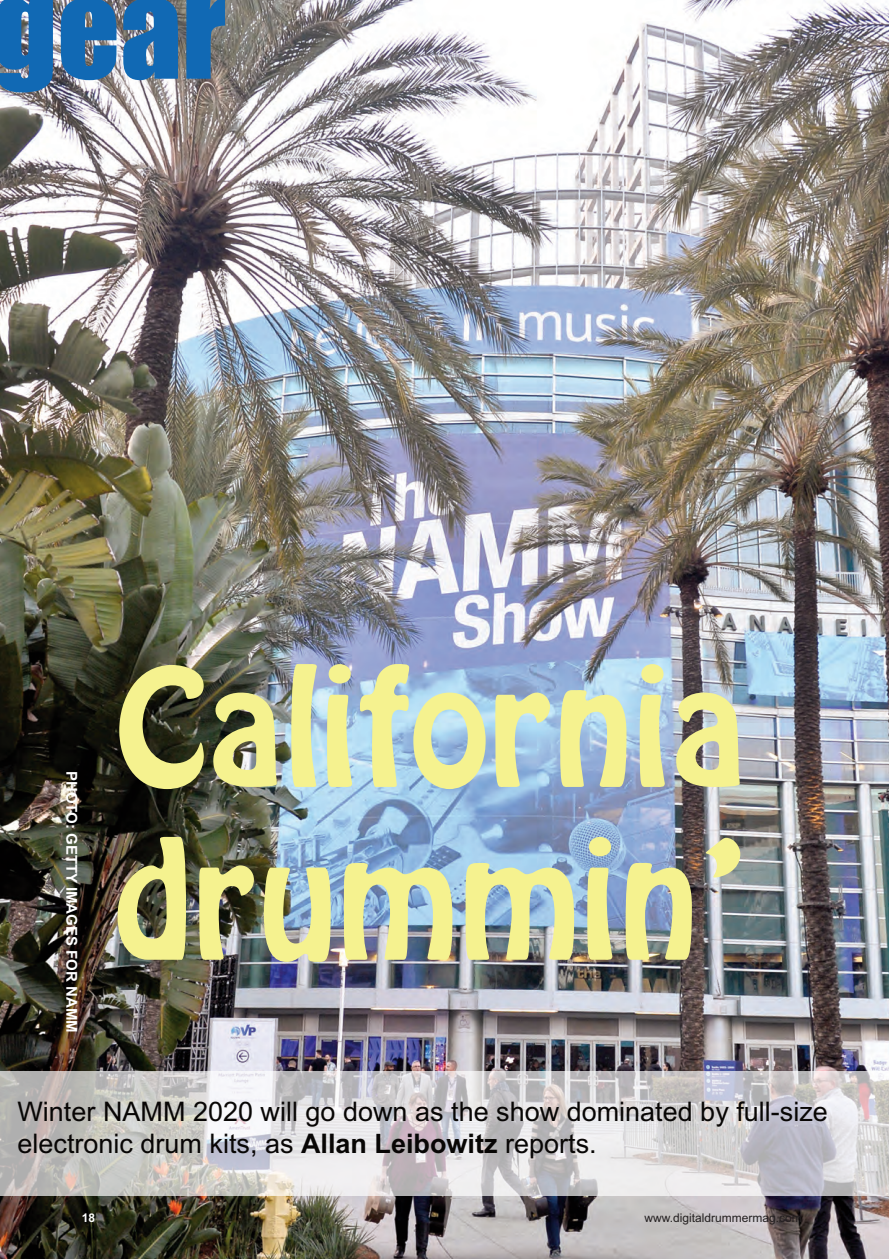
<style>
.page{position:relative;width:889px;height:1259px;background:#fff}
.page>*{position:absolute;margin:0;border:0;box-sizing:border-box;transform-origin:0 0}
.t1{font:144px/172.8px "Hobo Std";color:#f5f28f}
.t2{font:123px "Impact";color:#1169b4}
.t3{font:27px/32.4px "Arial";color:#080605}
.t4{font:700 15px "Arial";color:#fff}
.t5{font:12px "Arial";color:#231f20}
.t6{font:700 12px "Arial";color:#fff}
.s1{font-weight:700}
</style>
<div class="page">
<img style="left:0;top:0;width:889px;height:1259px">
<div style="left:0;top:1071px;width:889px;height:125px;background:#fff;opacity:.69"></div>
<h2 class="t2" style="left:-7px;top:-36px;width:234px">GEAR</h2>
<p class="t4" style="left:81px;top:771px;width:263px;rotate:90deg">PHOTO: GETTY IMAGES FOR NAMM</p>
<h1 class="t1" style="left:114px;top:655px;width:634px">California drummin’</h1>
<p class="t3" style="left:17px;top:1095px;width:812px">Winter NAMM 2020 will go down as the show dominated by full-size electronic drum kits, as <span class="s1">Allan Leibowitz</span> reports.</p>
<p class="t6" style="left:82px;top:1210px;width:15px">18</p>
<p class="t5" style="left:644px;top:1210px;width:159px">www.digitaldrummermag.com</p>
</div>
